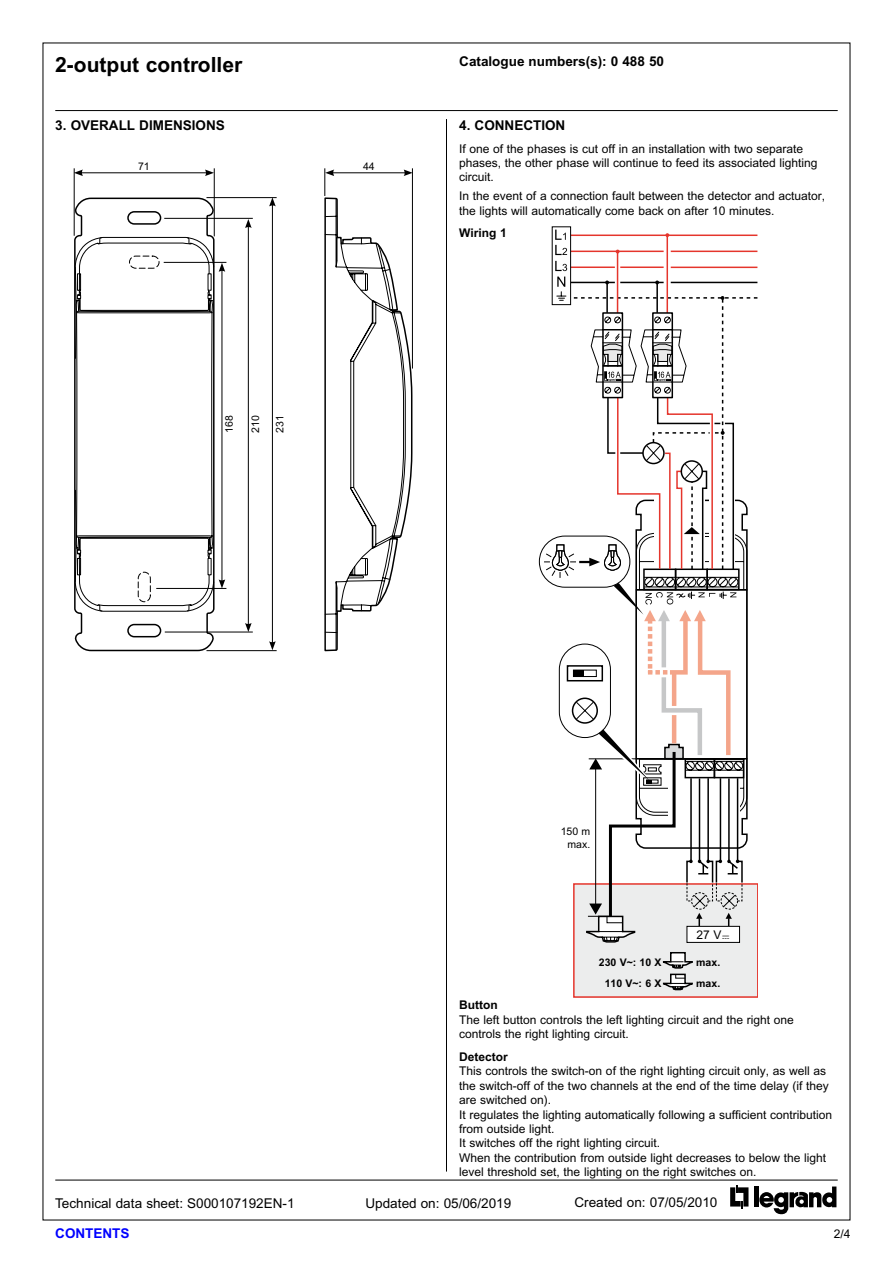
<style>
.page{position:relative;width:893px;height:1263px;background:#fff}
.page>*{position:absolute;margin:0;border:0;box-sizing:border-box;transform-origin:0 0}
.t1{font:700 21px "Arial";color:#000}
.t2{font:13.5px "Arial";color:#000}
.t3{font:700 13.5px "Arial";color:#000}
.t4{font:700 13.5px "Arial";color:#00f}
.t5{font:12px/14.4px "Arial";color:#000}
.t6{font:700 12px "Arial";color:#000}
.t7{font:700 10.5px "Arial";color:#000}
.t8{font:10.5px/12.6px "Arial";color:#000;text-align:right}
.s1{font-family:"Legrand 2007"}
</style>
<div class="page">
<svg style="left:730px;top:1185px;width:18px;height:23px"></svg>
<div style="left:754px;top:1186px;width:5px;height:21px;background:#000"></div>
<svg style="left:759px;top:1186px;width:77px;height:28px"></svg>
<hr style="left:55px;top:110px;width:783px;height:1px;background:#000">
<hr style="left:55px;top:1179px;width:783px;height:1px;background:#000">
<hr style="left:446px;top:119px;width:1px;height:1052px;background:#000">
<svg style="left:74px;top:197px;width:142px;height:454px"></svg>
<hr style="left:164px;top:218px;width:89px;height:1px;background:#000">
<hr style="left:165px;top:632px;width:88px;height:1px;background:#000">
<hr style="left:248px;top:226px;width:1px;height:399px;background:#000">
<svg style="left:245px;top:623px;width:7px;height:9px"></svg>
<svg style="left:245px;top:219px;width:7px;height:9px"></svg>
<hr style="left:74px;top:168px;width:1px;height:68px;background:#000">
<hr style="left:214px;top:168px;width:1px;height:68px;background:#000">
<hr style="left:81px;top:173px;width:126px;height:1px;background:#000">
<svg style="left:205px;top:169px;width:9px;height:7px"></svg>
<svg style="left:74px;top:169px;width:9px;height:7px"></svg>
<svg style="left:324px;top:168px;width:89px;height:483px"></svg>
<hr style="left:164px;top:262px;width:62px;height:1px;background:#000">
<hr style="left:156px;top:588px;width:70px;height:1px;background:#000">
<svg style="left:74px;top:210px;width:151px;height:428px"></svg>
<hr style="left:206px;top:197px;width:71px;height:1px;background:#000">
<hr style="left:206px;top:650px;width:71px;height:1px;background:#000">
<hr style="left:272px;top:204px;width:1px;height:440px;background:#000">
<svg style="left:269px;top:641px;width:7px;height:9px"></svg>
<svg style="left:269px;top:197px;width:7px;height:9px"></svg>
<div style="left:574px;top:884px;width:184px;height:113px;background:#eceded"></div>
<div style="left:573px;top:883px;width:185px;height:115px;border:2px solid #e5352c"></div>
<svg style="left:662px;top:952px;width:31px;height:39px"></svg>
<svg style="left:539px;top:230px;width:218px;height:714px"></svg>
<h1 class="t1" style="left:55px;top:52px;width:189px">2-output controller</h1>
<p class="t3" style="left:55px;top:117px;width:171px">3. OVERALL DIMENSIONS</p>
<p class="t8" style="left:138px;top:160px;width:13px">71</p>
<p class="t8" style="left:363px;top:160px;width:13px">44</p>
<p class="t8" style="left:223px;top:433px;width:19px;rotate:-90deg">168</p>
<p class="t8" style="left:273px;top:433px;width:19px;rotate:-90deg">231</p>
<p class="t8" style="left:249px;top:433px;width:19px;rotate:-90deg">210</p>
<p class="t3" style="left:459px;top:53px;width:206px">Catalogue numbers(s): 0 488 50</p>
<p class="t3" style="left:459px;top:117px;width:108px">4. CONNECTION</p>
<p class="t5" style="left:459px;top:141px;width:360px">If one of the phases is cut off in an installation with two separate phases, the other phase will continue to feed its associated lighting circuit.</p>
<p class="t5" style="left:459px;top:189px;width:367px">In the event of a connection fault between the detector and actuator, the lights will automatically come back on after 10 minutes.</p>
<p class="t6" style="left:459px;top:226px;width:49px">Wiring 1</p>
<p class="t8" style="left:561px;top:825px;width:31px">150 m max.</p>
<p class="t7" style="left:599px;top:956px;width:64px">230 V~: 10 X</p>
<p class="t5" style="left:696px;top:927px;width:35px">27 V<span class="s1">=</span></p>
<p class="t7" style="left:696px;top:956px;width:25px">max.</p>
<p class="t7" style="left:605px;top:977px;width:58px">110 V~: 6 X</p>
<p class="t7" style="left:696px;top:977px;width:25px">max.</p>
<p class="t6" style="left:459px;top:998px;width:40px">Button</p>
<p class="t5" style="left:459px;top:1012px;width:336px">The left button controls the left lighting circuit and the right one controls the right lighting circuit.</p>
<p class="t6" style="left:459px;top:1050px;width:50px">Detector</p>
<p class="t5" style="left:459px;top:1064px;width:374px">This controls the switch-on of the right lighting circuit only, as well as the switch-off of the two channels at the end of the time delay (if they are switched on).<br>It regulates the lighting automatically following a sufficient contribution from outside light.<br>It switches off the right lighting circuit.<br>When the contribution from outside light decreases to below the light level threshold set, the lighting on the right switches on.</p>
<p class="t2" style="left:55px;top:1195px;width:241px">Technical data sheet: S000107192EN-1</p>
<p class="t2" style="left:365px;top:1195px;width:147px">Updated on: 05/06/2019</p>
<p class="t2" style="left:574px;top:1194px;width:144px">Created on: 07/05/2010</p>
<p class="t4" style="left:55px;top:1225px;width:76px">CONTENTS</p>
<p class="t5" style="left:834px;top:1227px;width:18px">2/4</p>
</div>
